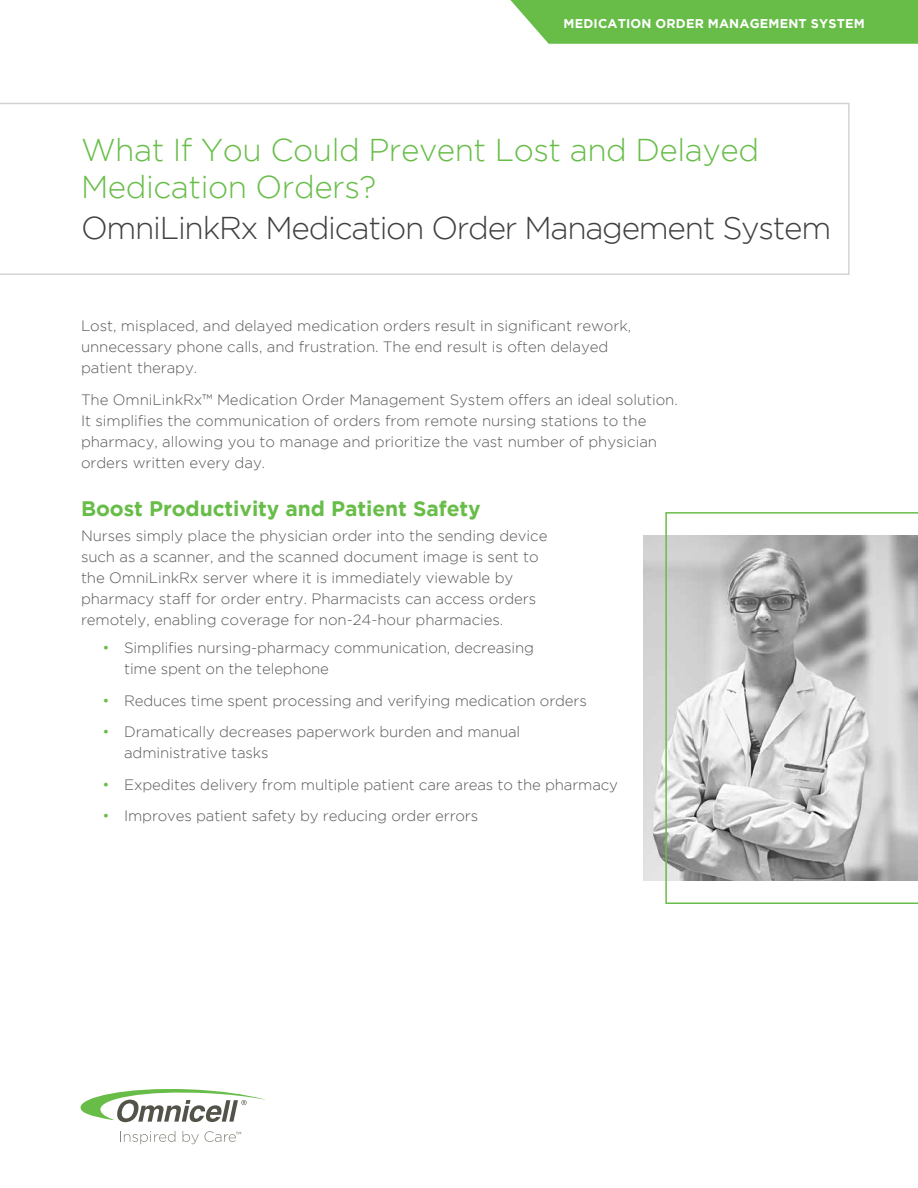
<style>
.page{position:relative;width:918px;height:1188px;background:#fff}
.page>*{position:absolute;margin:0;border:0;box-sizing:border-box;transform-origin:0 0}
.t1{font:300 31.5px/37.5px "Gotham";letter-spacing:-.015em;color:#68bd49}
.t2{font:300 31.5px "Gotham";letter-spacing:-.04em;color:#414042}
.t3{font:700 21px "Gotham";letter-spacing:-.005em;color:#68bd49}
.t4{font:300 15px/21px "Gotham";letter-spacing:-.005em;color:#58595b}
.t5{font:700 12.75px "Gotham";letter-spacing:.015em;color:#fff}
.s1{color:#68bd49}
</style>
<div class="page">
<svg style="left:80px;top:1089px;width:186px;height:33px"></svg>
<svg style="left:120px;top:1131px;width:55px;height:13px"></svg>
<svg style="left:183px;top:1131px;width:16px;height:13px"></svg>
<svg style="left:205px;top:1131px;width:36px;height:11px"></svg>
<svg style="left:510px;top:0;width:408px;height:44px;background:#70c053"></svg>
<svg style="left:0;top:102px;width:850px;height:173px"></svg>
<img style="left:644px;top:535px;width:21px;height:345px">
<svg style="left:665px;top:512px;width:253px;height:392px"></svg>
<p class="t5" style="left:564px;top:16px;width:303px">MEDICATION ORDER MANAGEMENT SYSTEM</p>
<h1 class="t1" style="left:81px;top:131px;width:680px">What If You Could Prevent Lost and Delayed<br>Medication Orders?</h1>
<h1 class="t2" style="left:81px;top:210px;width:752px">OmniLinkRx Medication Order Management System</h1>
<p class="t4" style="left:81px;top:315px;width:552px">Lost, misplaced, and delayed medication orders result in significant rework, unnecessary phone calls, and frustration. The end result is often delayed patient therapy.</p>
<p class="t4" style="left:81px;top:389px;width:598px">The OmniLinkRx™ Medication Order Management System offers an ideal solution.<br>It simplifies the communication of orders from remote nursing stations to the pharmacy, allowing you to manage and prioritize the vast number of physician orders written every day.</p>
<h2 class="t3" style="left:81px;top:496px;width:401px">Boost Productivity and Patient Safety</h2>
<p class="t4" style="left:81px;top:525px;width:468px">Nurses simply place the physician order into the sending device such as a scanner, and the scanned document image is sent to the OmniLinkRx server where it is immediately viewable by pharmacy staff for order entry. Pharmacists can access orders remotely, enabling coverage for non-24-hour pharmacies.</p>
<p class="t4" style="left:124px;top:637px;width:411px;text-indent:-22px"><span class="s1">•</span> Simplifies nursing-pharmacy communication, decreasing time spent on the telephone</p>
<p class="t4" style="left:103px;top:690px;width:486px"><span class="s1">•</span> Reduces time spent processing and verifying medication orders</p>
<p class="t4" style="left:124px;top:721px;width:398px;text-indent:-22px"><span class="s1">•</span> Dramatically decreases paperwork burden and manual administrative tasks</p>
<p class="t4" style="left:103px;top:774px;width:517px"><span class="s1">•</span> Expedites delivery from multiple patient care areas to the pharmacy</p>
<p class="t4" style="left:103px;top:805px;width:377px"><span class="s1">•</span> Improves patient safety by reducing order errors</p>
</div>
